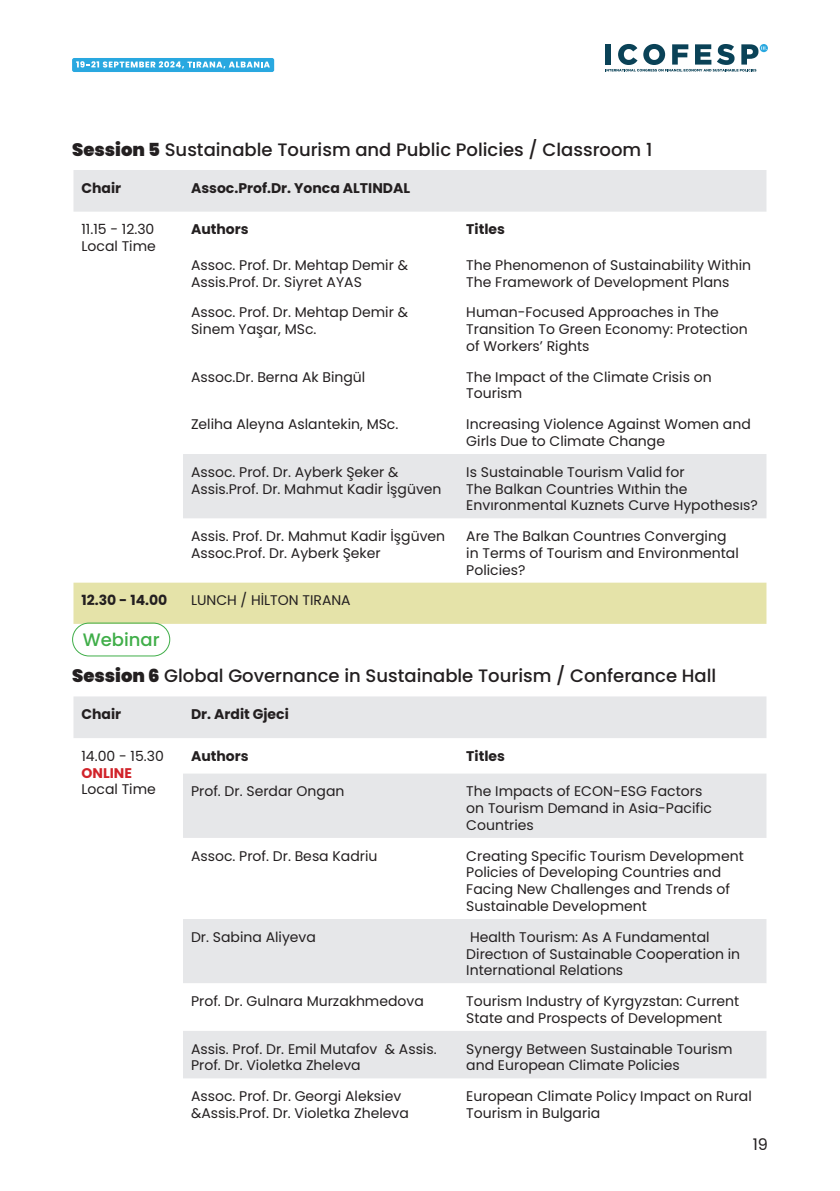
<style>
.page{position:relative;width:840px;height:1191px;background:#fff}
.page>*{position:absolute;margin:0;border:0;box-sizing:border-box;transform-origin:0 0}
.t1{font:500 18px "Poppins";color:#231f20}
.t2{font:500 18px "Poppins";color:#40ae49}
.t3{font:16px "Poppins";color:#231f20}
.t4{font:14px/16.8px "Poppins";color:#231f20}
.t5{font:700 14px "Poppins";color:#231f20}
.s1{font-weight:900}
.s2{font-weight:700;color:#d1232a}
</style>
<div class="page">
<svg style="left:605px;top:44px;width:161px;height:28px"></svg>
<div style="left:72px;top:58px;width:202px;height:14px;background:#29a8e0;border-radius:2px"></div>
<svg style="left:76px;top:61px;width:194px;height:8px"></svg>
<div style="left:73px;top:170px;width:693px;height:42px;background:#e6e7e9"></div>
<div style="left:183px;top:454px;width:583px;height:64px;background:#e6e7e9"></div>
<div style="left:73px;top:582px;width:693px;height:42px;background:#e5e3a9"></div>
<div style="left:73px;top:696px;width:693px;height:42px;background:#e6e7e9"></div>
<div style="left:183px;top:773px;width:583px;height:65px;background:#e6e7e9"></div>
<div style="left:183px;top:919px;width:583px;height:64px;background:#e6e7e9"></div>
<svg style="left:184px;top:1078px;width:582px;height:1px"></svg>
<div style="left:183px;top:1031px;width:583px;height:47px;background:#e6e7e9"></div>
<div style="left:72px;top:622px;width:98px;height:34px;border:1px solid #40ae49;border-radius:16px"></div>
<p class="t1" style="left:72px;top:139px;width:581px"><span class="s1">Session 5</span> Sustainable Tourism and Public Policies / Classroom 1</p>
<p class="t5" style="left:81px;top:180px;width:41px">Chair</p>
<p class="t5" style="left:191px;top:180px;width:220px">Assoc.Prof.Dr. Yonca ALTINDAL</p>
<p class="t4" style="left:81px;top:221px;width:76px">11.15 - 12.30<br>Local Time</p>
<p class="t5" style="left:191px;top:221px;width:59px">Authors</p>
<p class="t5" style="left:466px;top:221px;width:40px">Titles</p>
<p class="t4" style="left:191px;top:257px;width:218px">Assoc. Prof. Dr. Mehtap Demir &amp;</p>
<p class="t4" style="left:191px;top:273px;width:172px">Assis.Prof. Dr. Siyret AYAS</p>
<p class="t4" style="left:466px;top:257px;width:286px">The Phenomenon of Sustainability Within<br>The Framework of Development Plans</p>
<p class="t4" style="left:191px;top:304px;width:218px">Assoc. Prof. Dr. Mehtap Demir &amp;</p>
<p class="t4" style="left:191px;top:321px;width:127px">Sinem Yaşar, MSc.</p>
<p class="t4" style="left:466px;top:304px;width:283px">Human-Focused Approaches in The<br>Transition To Green Economy: Protection of Workers’ Rights</p>
<p class="t4" style="left:191px;top:368px;width:176px">Assoc.Dr. Berna Ak Bingül</p>
<p class="t4" style="left:466px;top:368px;width:247px">The Impact of the Climate Crisis on<br>Tourism</p>
<p class="t4" style="left:191px;top:416px;width:209px">Zeliha Aleyna Aslantekin, MSc.</p>
<p class="t4" style="left:466px;top:416px;width:286px">Increasing Violence Against Women and<br>Girls Due to Climate Change</p>
<p class="t4" style="left:191px;top:463px;width:252px">Assoc. Prof. Dr. Ayberk Şeker &amp;<br>Assis.Prof. Dr. Mahmut Kadir İşgüven</p>
<p class="t4" style="left:466px;top:463px;width:293px">Is Sustainable Tourism Valid for<br>The Balkan Countries Wıthin the<br>Envıronmental Kuznets Curve Hypothesıs?</p>
<p class="t4" style="left:191px;top:528px;width:255px">Assis. Prof. Dr. Mahmut Kadir İşgüven<br>Assoc.Prof. Dr. Ayberk Şeker</p>
<p class="t4" style="left:466px;top:528px;width:274px">Are The Balkan Countrıes Converging in Terms of Tourism and Environmental<br>Policies?</p>
<p class="t5" style="left:81px;top:592px;width:87px">12.30 - 14.00</p>
<p class="t4" style="left:191px;top:592px;width:161px">LUNCH / HİLTON TIRANA</p>
<p class="t2" style="left:83px;top:629px;width:78px">Webinar</p>
<p class="t1" style="left:72px;top:665px;width:645px"><span class="s1">Session 6</span> Global Governance in Sustainable Tourism / Conferance Hall</p>
<p class="t5" style="left:81px;top:706px;width:41px">Chair</p>
<p class="t5" style="left:191px;top:706px;width:99px">Dr. Ardit Gjeci</p>
<p class="t4" style="left:81px;top:747px;width:84px">14.00 - 15.30<br><span class="s2">ONLINE<br></span>Local Time</p>
<p class="t5" style="left:191px;top:748px;width:59px">Authors</p>
<p class="t5" style="left:466px;top:748px;width:40px">Titles</p>
<p class="t4" style="left:191px;top:783px;width:155px">Prof. Dr. Serdar Ongan</p>
<p class="t4" style="left:466px;top:783px;width:247px">The Impacts of ECON-ESG Factors on Tourism Demand in Asia-Pacific<br>Countries</p>
<p class="t4" style="left:191px;top:847px;width:188px">Assoc. Prof. Dr. Besa Kadriu</p>
<p class="t4" style="left:466px;top:847px;width:279px">Creating Specific Tourism Development Policies of Developing Countries and Facing New Challenges and Trends of Sustainable Development</p>
<p class="t4" style="left:191px;top:928px;width:126px">Dr. Sabina Aliyeva</p>
<p class="t4" style="left:466px;top:928px;width:275px">Health Tourism: As A Fundamental<br>Directıon of Sustainable Cooperation in<br>International Relations</p>
<p class="t4" style="left:191px;top:992px;width:234px">Prof. Dr. Gulnara Murzakhmedova</p>
<p class="t4" style="left:466px;top:992px;width:274px">Tourism Industry of Kyrgyzstan: Current<br>State and Prospects of Development</p>
<p class="t4" style="left:191px;top:1040px;width:247px">Assis. Prof. Dr. Emil Mutafov &amp; Assis.<br>Prof. Dr. Violetka Zheleva</p>
<p class="t4" style="left:466px;top:1040px;width:268px">Synergy Between Sustainable Tourism and European Climate Policies</p>
<p class="t4" style="left:191px;top:1087px;width:219px">Assoc. Prof. Dr. Georgi Aleksiev &amp;Assis.Prof. Dr. Violetka Zheleva</p>
<p class="t4" style="left:466px;top:1087px;width:287px">European Climate Policy Impact on Rural<br>Tourism in Bulgaria</p>
<p class="t3" style="left:752px;top:1135px;width:17px">19</p>
</div>
